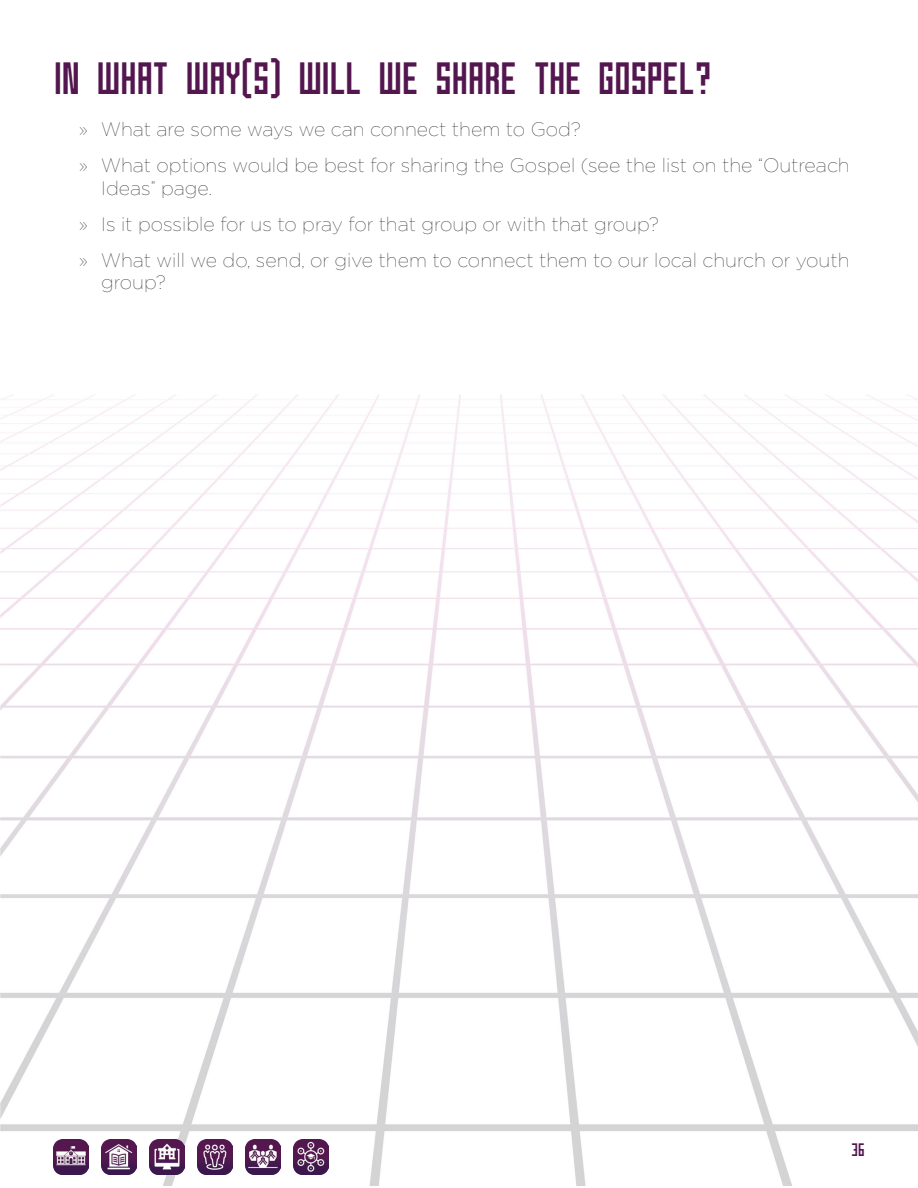
<style>
.page{position:relative;width:918px;height:1188px;background:#fff}
.page>*{position:absolute;margin:0;border:0;box-sizing:border-box;transform-origin:0 0}
.Subhead{font:ultra-condensed 45px "Monbloc Inst Regular";color:#53164e}
.t1{font:100 19.5px/22.5px "Gotham";color:#231f20}
.t2{font:ultra-condensed 18px "Monbloc Inst Regular";color:#53164e}
</style>
<div class="page">
<img style="left:0;top:395px;width:918px;height:791px">
<img style="left:53px;top:1140px;width:35px;height:34px">
<img style="left:150px;top:1140px;width:34px;height:34px">
<img style="left:102px;top:1140px;width:34px;height:34px">
<img style="left:294px;top:1140px;width:34px;height:34px">
<img style="left:198px;top:1140px;width:34px;height:34px">
<img style="left:246px;top:1140px;width:34px;height:34px">
<p class="Subhead" style="left:54px;top:56px;width:659px">IN WHAT WAY(S) WILL WE SHARE THE GOSPEL?</p>
<p class="t1" style="left:79px;top:118px;width:504px">» What are some ways we can connect them to God?</p>
<p class="t1" style="left:101px;top:154px;width:750px;text-indent:-23px">» What options would be best for sharing the Gospel (see the list on the “Outreach<br>Ideas” page.</p>
<p class="t1" style="left:79px;top:213px;width:582px">» Is it possible for us to pray for that group or with that group?</p>
<p class="t1" style="left:101px;top:249px;width:750px;text-indent:-23px">» What will we do, send, or give them to connect them to our local church or youth group?</p>
<p class="t2" style="left:852px;top:1141px;width:14px">36</p>
</div>
